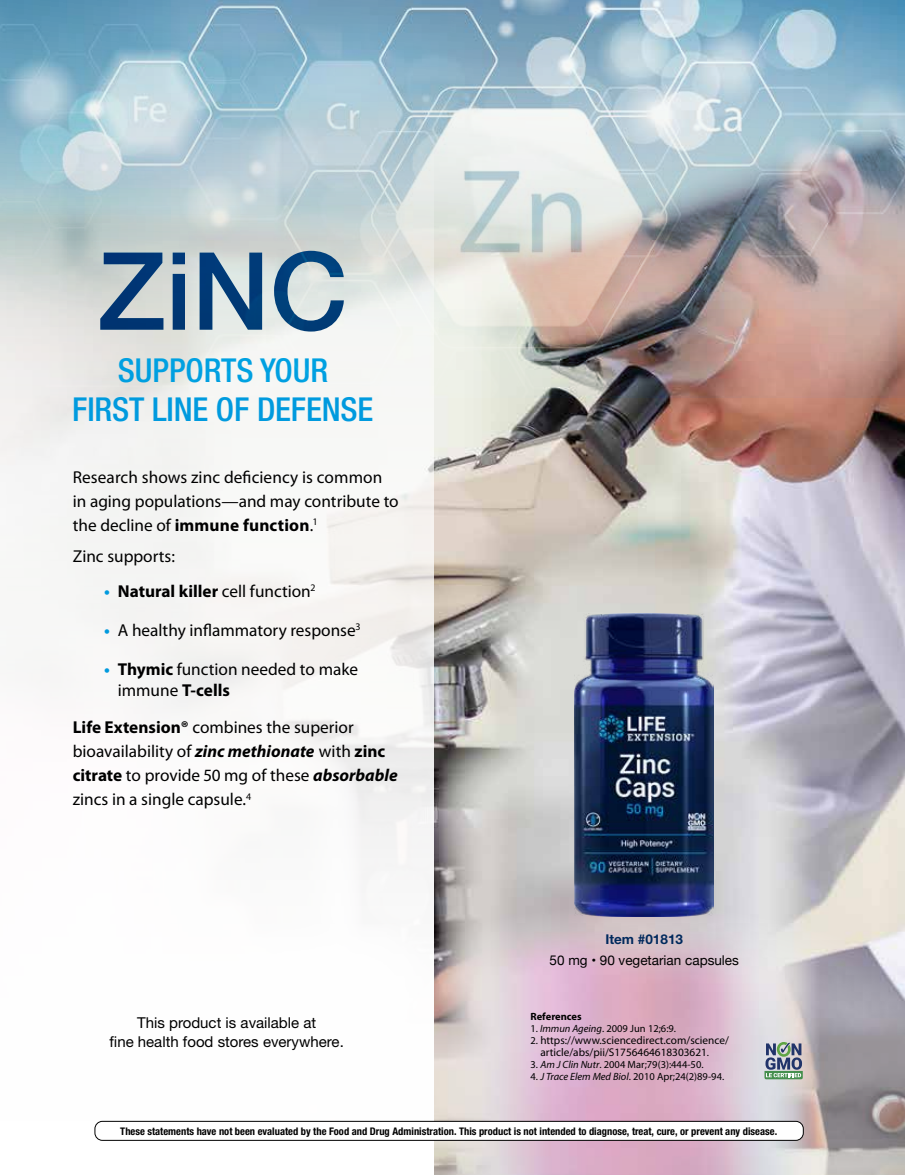
<style>
.page{position:relative;width:905px;height:1175px;background:#fff}
.page>*{position:absolute;margin:0;border:0;box-sizing:border-box;transform-origin:0 0}
.t1{font:500 108px "Helvetica Neue";color:#00295d}
.t2{font:500 condensed 33px/39px "Helvetica Neue";letter-spacing:-.005em;color:#009ade;text-align:center}
.t3{font:17.25px/24px "Myriad Pro";color:#000}
.t4{font:700 17.25px "Myriad Pro";color:#000}
.t5{font:15px/19.5px "Helvetica Neue";color:#000;text-align:center}
.t6{font:13.5px "Helvetica Neue";color:#000}
.t7{font:700 13.5px "Helvetica Neue";color:#00295d}
.t8{font:11.25px/12px "Myriad Pro";color:#000}
.t9{font:700 condensed 10.5px "Helvetica Neue";color:#000}
.t10{font:10.5px "Myriad Pro";color:#000}
.t11{font:700 10.5px "Myriad Pro";color:#000}
.s1{font-weight:700}
.s2{color:#009ade}
.s3{font-weight:400}
.s4{font-weight:700;color:#009ade}
.s5{font-weight:700;font-style:italic}
.s6{font-style:italic}
.s7{font-size:10.5px}
</style>
<div class="page">
<img style="left:434px;top:397px;width:470px;height:507px">
<svg style="left:434px;top:904px;width:470px;height:270px;background:#cfbac5"></svg>
<img style="left:574px;top:614px;width:139px;height:302px">
<svg style="left:764px;top:1042px;width:38px;height:37px"></svg>
<img style="left:0;top:0;width:904px;height:397px">
<div style="left:95px;top:1121px;width:708px;height:19px;background:#fff;border-radius:7px"></div>
<div style="left:94px;top:1120px;width:709px;height:20px;border:1px solid #000;border-radius:7px"></div>
<h1 class="t1" style="left:98px;top:227px;width:252px">ZiNC</h1>
<h2 class="t2" style="left:72px;top:350px;width:302px">SUPPORTS YOUR<br>FIRST LINE OF DEFENSE</h2>
<p class="t3" style="left:73px;top:465px;width:327px">Research shows zinc deficiency is common in aging populations—and may contribute to the decline of <span class="s1">immune function</span>.<sup>1</sup></p>
<p class="t3" style="left:73px;top:544px;width:104px">Zinc supports:</p>
<p class="t4" style="left:104px;top:581px;width:212px"><span class="s2">•</span> Natural killer <span class="s3">cell function</span><sup>2</sup></p>
<p class="t3" style="left:104px;top:618px;width:257px"><span class="s4">•</span> A healthy inflammatory response<sup>3</sup></p>
<p class="t3" style="left:118px;top:658px;width:242px;line-height:21px;text-indent:-14px"><span class="s4">•</span> <span class="s1">Thymic</span> function needed to make immune <span class="s1">T-cells</span></p>
<p class="t3" style="left:73px;top:715px;width:326px"><span class="s1">Life Extension®</span> combines the superior bioavailability of <span class="s5">zinc methionate</span> with <span class="s1">zinc citrate</span> to provide 50 mg of these <span class="s5">absorbable </span>zincs in a single capsule.<sup>4</sup></p>
<p class="t5" style="left:110px;top:1012px;width:236px">This product is available at<br>fine health food stores everywhere.</p>
<p class="t7" style="left:605px;top:931px;width:79px">Item #01813</p>
<p class="t6" style="left:549px;top:950px;width:191px">50 mg • 90 vegetarian capsules</p>
<p class="t11" style="left:530px;top:1010px;width:53px">References</p>
<p class="t10" style="left:530px;top:1022px;width:147px">1. <span class="s6">Immun Ageing</span>. 2009 Jun 12;6:9.</p>
<p class="t8" style="left:540px;top:1034px;width:190px;text-indent:-10px"><span class="s7">2.</span> https://www.sciencedirect.com/science/ article/abs/pii/S1756464618303621<span class="s7">.</span></p>
<p class="t10" style="left:530px;top:1058px;width:174px">3. <span class="s6">Am J Clin Nutr</span>. 2004 Mar;79(3):444-50.</p>
<p class="t10" style="left:530px;top:1070px;width:195px">4. <span class="s6">J Trace Elem Med Biol</span>. 2010 Apr;24(2)89-94.</p>
<p class="t9" style="left:120px;top:1124px;width:658px">These statements have not been evaluated by the Food and Drug Administration. This product is not intended to diagnose, treat, cure, or prevent any disease.</p>
</div>
